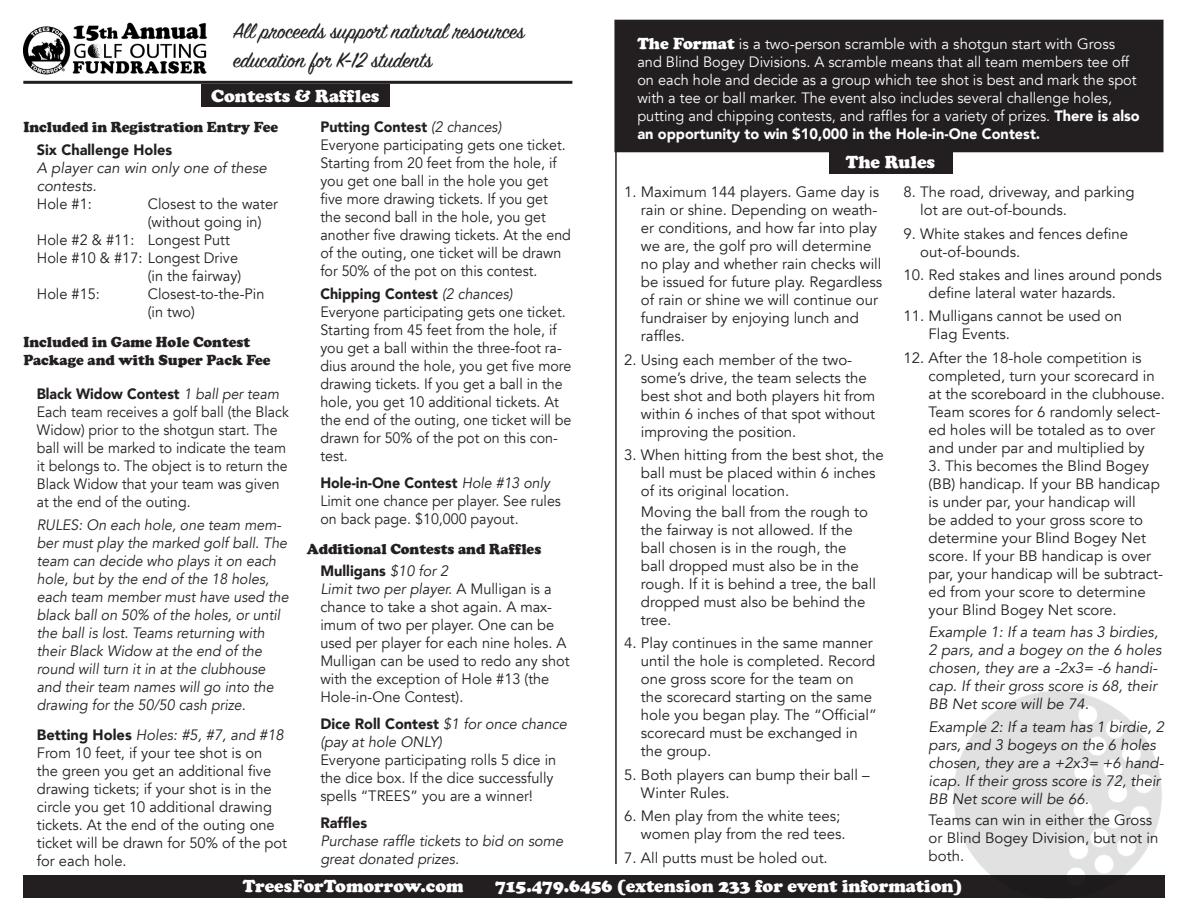
<style>
.page{position:relative;width:1188px;height:918px;background:#fff}
.page>*{position:absolute;margin:0;border:0;box-sizing:border-box;transform-origin:0 0}
.t1{font:24px/28.8px "Sign Painter House Script";color:#231f20}
.t2{font:900 18px "Cooper";color:#fff}
.t3{font:15px/18px "Avenir";color:#231f20}
.t4{font:15px/18px "Avenir";color:#231f20;scale:.95 1}
.t5{font:italic 15px/18px "Avenir";color:#231f20}
.t6{font:15px/18px "Avenir";color:#fff}
.t7{font:italic 15px/18px "Avenir";color:#231f20;scale:.95 1}
.t8{font:15px/18px "Avenir";color:#231f20;scale:.94 1}
.t9{font:900 15px/18px "Cooper";color:#231f20}
.t10{font:900 15px "Avenir";color:#231f20;scale:.95 1}
.t11{font:900 15px "Avenir";color:#231f20}
.t12{font:900 15px "Avenir";color:#231f20;scale:.94 1}
.s1{font-weight:400;font-style:italic}
.s2{font-weight:900;font-style:normal}
.s3{font-style:italic}
.s4{font-family:"Cooper";font-weight:900;font-size:16.5px}
.s5{font-weight:900}
</style>
<div class="page">
<img style="left:23px;top:22px;width:185px;height:53px">
<div style="left:615px;top:20px;width:548px;height:132px;background:#231f20"></div>
<hr style="left:23px;top:81px;width:549px;height:3px;background:#231f20">
<div style="left:201px;top:84px;width:189px;height:23px;background:#231f20"></div>
<div style="left:829px;top:152px;width:124px;height:22px;background:#231f20"></div>
<div style="left:23px;top:875px;width:1142px;height:23px;background:#231f20"></div>
<hr style="left:615px;top:146px;width:2px;height:718px;background:#231f20">
<img style="left:953px;top:691px;width:209px;height:184px">
<p class="t1" style="left:233px;top:18px;width:293px">All proceeds support natural resources education for K-12 students</p>
<p class="t2" style="left:211px;top:85px;width:170px">Contests &amp; Raffles</p>
<p class="t9" style="left:23px;top:118px;width:256px">Included in Registration Entry Fee</p>
<p class="t11" style="left:37px;top:137px;width:137px">Six Challenge Holes</p>
<p class="t5" style="left:37px;top:159px;width:232px">A player can win only one of these contests.</p>
<p class="t3" style="left:37px;top:195px;width:56px">Hole #1:</p>
<p class="t3" style="left:148px;top:195px;width:132px">Closest to the water (without going in)</p>
<p class="t3" style="left:37px;top:231px;width:195px">Hole #2 &amp; #11: Longest Putt</p>
<p class="t3" style="left:37px;top:249px;width:206px;text-align:right">Hole #10 &amp; #17: Longest Drive (in the fairway)</p>
<p class="t3" style="left:37px;top:285px;width:65px">Hole #15:</p>
<p class="t3" style="left:148px;top:285px;width:118px">Closest-to-the-Pin (in two)</p>
<p class="t9" style="left:23px;top:333px;width:249px">Included in Game Hole Contest<br>Package and with Super Pack Fee</p>
<p class="t12" style="left:37px;top:381px;width:259px">Black Widow Contest <span class="s1">1 ball per team</span></p>
<p class="t8" style="left:37px;top:404px;width:270px">Each team receives a golf ball (the Black Widow) prior to the shotgun start. The ball will be marked to indicate the team it belongs to. The object is to return the Black Widow that your team was given at the end of the outing.</p>
<p class="t7" style="left:37px;top:516px;width:267px">RULES: On each hole, one team mem&shy;ber must play the marked golf ball. The team can decide who plays it on each hole, but by the end of the 18 holes, each team member must have used the black ball on 50% of the holes, or until the ball is lost. Teams returning with their Black Widow at the end of the round will turn it in at the clubhouse and their team names will go into the drawing for the 50/50 cash prize.</p>
<p class="t5" style="left:37px;top:726px;width:248px"><span class="s2">Betting Holes</span> Holes: #5, #7, and #18</p>
<p class="t3" style="left:37px;top:744px;width:252px">From 10 feet, if your tee shot is on the green you get an additional five drawing tickets; if your shot is in the circle you get 10 additional drawing tickets. At the end of the outing one ticket will be drawn for 50% of the pot for each hole.</p>
<p class="t10" style="left:320px;top:114px;width:192px">Putting Contest <span class="s1">(2 chances)</span></p>
<p class="t4" style="left:320px;top:137px;width:265px">Everyone participating gets one ticket.<br>Starting from 20 feet from the hole, if you get one ball in the hole you get five more drawing tickets. If you get the second ball in the hole, you get another five drawing tickets. At the end of the outing, one ticket will be drawn for 50% of the pot on this contest.</p>
<p class="t10" style="left:320px;top:281px;width:204px">Chipping Contest <span class="s1">(2 chances)</span></p>
<p class="t4" style="left:320px;top:303px;width:266px">Everyone participating gets one ticket.<br>Starting from 45 feet from the hole, if you get a ball within the three-foot ra&shy;dius around the hole, you get five more drawing tickets. If you get a ball in the hole, you get 10 additional tickets. At the end of the outing, one ticket will be</p>
<p class="t4" style="left:320px;top:429px;width:251px">drawn for 50% of the pot on this con&shy;test.</p>
<p class="t10" style="left:320px;top:470px;width:243px">Hole-in-One Contest <span class="s1">Hole #13 only</span></p>
<p class="t4" style="left:320px;top:492px;width:255px">Limit one chance per player. See rules on back page. $10,000 payout.</p>
<p class="t9" style="left:307px;top:540px;width:236px">Additional Contests and Raffles</p>
<p class="t11" style="left:320px;top:558px;width:130px">Mulligans <span class="s1">$10 for 2</span></p>
<p class="t3" style="left:320px;top:581px;width:251px"><span class="s3">Limit two per player.</span> A Mulligan is a chance to take a shot again. A max&shy;imum of two per player. One can be used per player for each nine holes. A<br>Mulligan can be used to redo any shot with the exception of Hole #13 (the<br>Hole-in-One Contest).</p>
<p class="t5" style="left:320px;top:716px;width:248px"><span class="s2">Dice Roll Contest</span> $1 for once chance (pay at hole ONLY)</p>
<p class="t3" style="left:320px;top:752px;width:237px">Everyone participating rolls 5 dice in the dice box. If the dice successfully spells “TREES” you are a winner!</p>
<p class="t11" style="left:320px;top:810px;width:48px">Raffles</p>
<p class="t5" style="left:320px;top:833px;width:245px">Purchase raffle tickets to bid on some great donated prizes.</p>
<p class="t6" style="left:637px;top:35px;width:504px"><span class="s4">The Format</span> is a two-person scramble with a shotgun start with Gross and Blind Bogey Divisions. A scramble means that all team members tee off on each hole and decide as a group which tee shot is best and mark the spot with a tee or ball marker. The event also includes several challenge holes, putting and chipping contests, and raffles for a variety of prizes. <span class="s5">There is also an opportunity to win $10,000 in the Hole-in-One Contest.</span></p>
<p class="t2" style="left:846px;top:152px;width:91px">The Rules</p>
<p class="t3" style="left:641px;top:183px;width:243px;text-indent:-17px">1. Maximum 144 players. Game day is rain or shine. Depending on weath&shy;er conditions, and how far into play we are, the golf pro will determine no play and whether rain checks will be issued for future play. Regardless of rain or shine we will continue our fundraiser by enjoying lunch and raffles.</p>
<p class="t3" style="left:641px;top:351px;width:236px;text-indent:-17px">2. Using each member of the two&shy;some’s drive, the team selects the best shot and both players hit from within 6 inches of that spot without improving the position.</p>
<p class="t3" style="left:641px;top:446px;width:244px;text-indent:-17px">3. When hitting from the best shot, the ball must be placed within 6 inches of its original location.</p>
<p class="t3" style="left:641px;top:503px;width:237px">Moving the ball from the rough to the fairway is not allowed. If the ball chosen is in the rough, the<br>ball dropped must also be in the rough. If it is behind a tree, the ball dropped must also be behind the tree.</p>
<p class="t3" style="left:641px;top:634px;width:237px;text-indent:-17px">4. Play continues in the same manner until the hole is completed. Record one gross score for the team on the scorecard starting on the same hole you began play. The “Official” scorecard must be exchanged in the group.</p>
<p class="t3" style="left:641px;top:766px;width:230px;text-indent:-17px">5. Both players can bump their ball –<br>Winter Rules.</p>
<p class="t3" style="left:641px;top:807px;width:206px;text-indent:-17px">6. Men play from the white tees; women play from the red tees.</p>
<p class="t3" style="left:624px;top:849px;width:205px">7. All putts must be holed out.</p>
<p class="t3" style="left:920px;top:183px;width:216px;text-indent:-17px">8. The road, driveway, and parking lot are out-of-bounds.</p>
<p class="t3" style="left:920px;top:225px;width:209px;text-indent:-17px">9. White stakes and fences define out-of-bounds.</p>
<p class="t3" style="left:929px;top:266px;width:235px;text-indent:-25px">10. Red stakes and lines around ponds define lateral water hazards.</p>
<p class="t3" style="left:929px;top:307px;width:195px;text-indent:-25px">11. Mulligans cannot be used on<br>Flag Events.</p>
<p class="t3" style="left:929px;top:349px;width:238px;text-indent:-25px">12. After the 18-hole competition is completed, turn your scorecard in at the scoreboard in the clubhouse.<br>Team scores for 6 randomly select&shy;ed holes will be totaled as to over and under par and multiplied by</p>
<p class="t3" style="left:929px;top:457px;width:236px">3. This becomes the Blind Bogey (BB) handicap. If your BB handicap is under par, your handicap will<br>be added to your gross score to determine your Blind Bogey Net score. If your BB handicap is over par, your handicap will be subtract&shy;ed from your score to determine your Blind Bogey Net score.</p>
<p class="t5" style="left:929px;top:623px;width:234px">Example 1: If a team has 3 birdies,<br>2 pars, and a bogey on the 6 holes chosen, they are a -2x3= -6 handi&shy;cap. If their gross score is 68, their<br>BB Net score will be 74.</p>
<p class="t5" style="left:929px;top:718px;width:237px">Example 2: If a team has 1 birdie, 2 pars, and 3 bogeys on the 6 holes chosen, they are a +2x3= +6 hand&shy;icap. If their gross score is 72, their<br>BB Net score will be 66.</p>
<p class="t3" style="left:929px;top:811px;width:231px">Teams can win in either the Gross or Blind Bogey Division, but not in both.</p>
<p class="t2" style="left:243px;top:875px;width:222px">TreesForTomorrow.com</p>
<p class="t2" style="left:495px;top:875px;width:469px">715.479.6456 (extension 233 for event information)</p>
</div>
